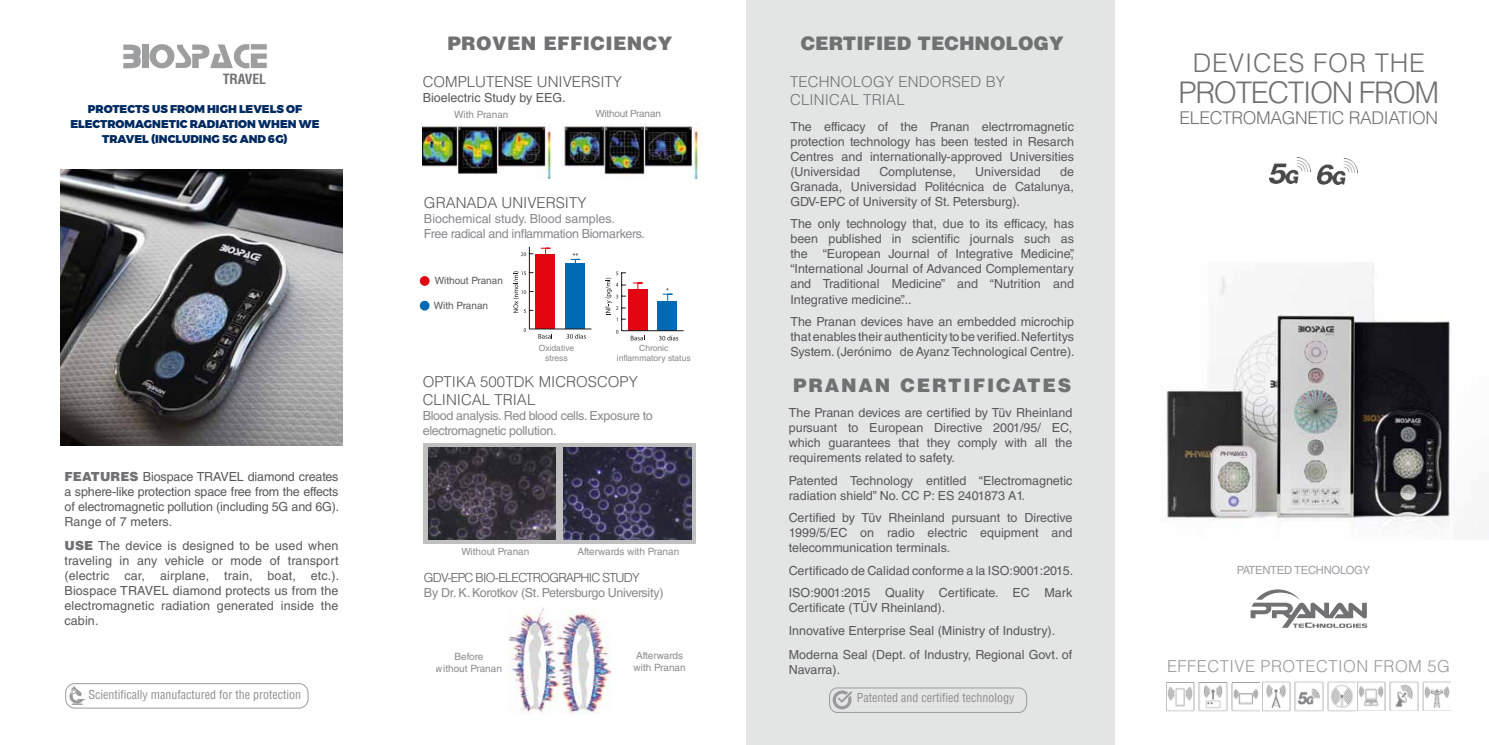
<style>
.page{position:relative;width:1489px;height:745px;background:#fff}
.page>*{position:absolute;margin:0;border:0;box-sizing:border-box;transform-origin:0 0}
.t1{font:300 29.75px "Helvetica LT Std";letter-spacing:-.045em;color:#707172}
.t2{font:300 25.75px "Helvetica LT Std";letter-spacing:.03em;color:#707172}
.t3{font:900 18.62px "Helvetica LT Std";color:#707172}
.t4{font:900 18.62px "Helvetica LT Std";letter-spacing:.1em;color:#707172}
.t5{font:900 18.62px "Helvetica LT Std";letter-spacing:.02em;color:#707172}
.t6{font:300 17.62px "Helvetica LT Std";letter-spacing:-.02em;color:#707172}
.t7{font:300 16.38px "Helvetica LT Std";letter-spacing:.03em;color:#9a9a9d}
.t8{font:300 15px/18px "Helvetica LT Std";color:#58585a}
.t9{font:300 15px/18px "Helvetica LT Std";letter-spacing:.01em;color:#707172}
.t10{font:700 condensed 13.75px "Helvetica LT Std";letter-spacing:-.01em;color:#707172}
.t11{font:12.5px/15px "Helvetica LT Std";color:#58585a;text-align:justify}
.t12{font:12.5px/15px "Helvetica LT Std";letter-spacing:-.025em;color:#87888a}
.t13{font:300 12.5px "Helvetica LT Std";letter-spacing:-.06em;color:#58585a}
.t14{font:condensed 12px "Helvetica";color:#8d8e8c}
.t15{font:900 11.25px/15px "Montserrat";color:#002a60;text-align:center}
.t16{font:11.25px "Helvetica LT Std";letter-spacing:-.025em;color:#9c9e9f}
.t17{font:10px/12px "Helvetica LT Std";color:#58585a;text-align:center}
.t18{font:10px "Helvetica LT Std";letter-spacing:-.02em;color:#58585a}
.t19{font:8.5px/10.2px "Helvetica LT Std";color:#87888a;text-align:center}
.s1{font-weight:900;color:#707172}
</style>
<div class="page">
<img style="left:1166px;top:682px;width:93px;height:30px">
<img style="left:1262px;top:681px;width:92px;height:31px">
<img style="left:1357px;top:681px;width:93px;height:28px">
<svg style="left:1250px;top:589px;width:117px;height:38px"></svg>
<div style="left:746px;top:0;width:368px;height:744px;background:#e3e4e4"></div>
<svg style="left:829px;top:687px;width:197px;height:25px"></svg>
<div style="left:66px;top:683px;width:242px;height:24px;border:1px solid #9a9a9d;border-radius:9px"></div>
<svg style="left:69px;top:685px;width:16px;height:19px"></svg>
<svg style="left:423px;top:443px;width:273px;height:100px;fill:#c0c0c0"></svg>
<img style="left:561px;top:123px;width:139px;height:56px">
<img style="left:423px;top:123px;width:129px;height:56px">
<img style="left:509px;top:607px;width:102px;height:106px">
<svg style="left:605px;top:271px;width:79px;height:69px"></svg>
<svg style="left:513px;top:246px;width:79px;height:92px"></svg>
<div style="left:420px;top:276px;width:9px;height:9px;background:#e30512;border-radius:50%"></div>
<div style="left:420px;top:300px;width:9px;height:10px;background:#0069b3;border-radius:50%"></div>
<img style="left:563px;top:447px;width:128px;height:92px">
<img style="left:428px;top:447px;width:128px;height:92px">
<img style="left:60px;top:169px;width:282px;height:276px">
<svg style="left:123px;top:44px;width:18px;height:24px"></svg>
<div style="left:142px;top:45px;width:6px;height:23px;background:#9c9e9f"></div>
<svg style="left:149px;top:44px;width:118px;height:24px"></svg>
<img style="left:1166px;top:262px;width:322px;height:277px">
<img style="left:1269px;top:158px;width:41px;height:26px">
<img style="left:1317px;top:158px;width:40px;height:26px">
<p class="t10" style="left:223px;top:70px;width:45px">TRAVEL</p>
<p class="t15" style="left:70px;top:102px;width:251px">PROTECTS US FROM HIGH LEVELS OF<br>ELECTROMAGNETIC RADIATION WHEN WE<br>TRAVEL (INCLUDING 5G AND 6G)</p>
<p class="t11" style="left:64px;top:469px;width:276px"><span class="s1">FEATURES</span> Biospace TRAVEL diamond creates a sphere-like protection space free from the effects of electromagnetic pollution (including 5G and 6G).<br>Range of 7 meters.</p>
<p class="t11" style="left:64px;top:537px;width:276px"><span class="s1">USE</span> The device is designed to be used when traveling in any vehicle or mode of transport (electric car, airplane, train, boat, etc.).<br>Biospace TRAVEL diamond protects us from the electromagnetic radiation generated inside the cabin.</p>
<h3 class="t5" style="left:447px;top:31px;width:226px">PROVEN EFFICIENCY</h3>
<p class="t8" style="left:423px;top:72px;width:201px">COMPLUTENSE UNIVERSITY</p>
<p class="t11" style="left:423px;top:89px;width:144px">Bioelectric Study by EEG.</p>
<p class="t17" style="left:454px;top:108px;width:56px">With Pranan</p>
<p class="t18" style="left:595px;top:108px;width:67px">Without Pranan</p>
<p class="t8" style="left:424px;top:193px;width:164px">GRANADA UNIVERSITY</p>
<p class="t12" style="left:424px;top:210px;width:222px">Biochemical study. Blood samples.<br>Free radical and inflammation Biomarkers.</p>
<p class="t17" style="left:435px;top:275px;width:70px">Without Pranan</p>
<p class="t17" style="left:434px;top:299px;width:56px">With Pranan</p>
<p class="t19" style="left:538px;top:342px;width:37px">Oxidative stress</p>
<p class="t19" style="left:617px;top:342px;width:75px">Chronic inflammatory status</p>
<p class="t8" style="left:423px;top:372px;width:217px">OPTIKA 500TDK MICROSCOPY<br>CLINICAL TRIAL</p>
<p class="t12" style="left:423px;top:408px;width:231px">Blood analysis. Red blood cells. Exposure to electromagnetic pollution.</p>
<p class="t17" style="left:461px;top:545px;width:70px">Without Pranan</p>
<p class="t17" style="left:577px;top:545px;width:103px">Afterwards with Pranan</p>
<p class="t13" style="left:424px;top:570px;width:217px">GDV-EPC BIO-ELECTROGRAPHIC STUDY</p>
<p class="t12" style="left:424px;top:585px;width:241px">By Dr. K. Korotkov (St. Petersburgo University)</p>
<p class="t17" style="left:436px;top:650px;width:68px">Before<br>without Pranan</p>
<p class="t17" style="left:633px;top:649px;width:54px;text-align:left">Afterwards with Pranan</p>
<h3 class="t3" style="left:800px;top:31px;width:264px">CERTIFIED TECHNOLOGY</h3>
<p class="t9" style="left:790px;top:72px;width:216px">TECHNOLOGY ENDORSED BY<br>CLINICAL TRIAL</p>
<p class="t11" style="left:790px;top:119px;width:285px">The efficacy of the Pranan electrromagnetic protection technology has been tested in Resarch Centres and internationally-approved Universities (Universidad</p>
<p class="t11" style="left:879px;top:164px;width:78px">Complutense,</p>
<p class="t11" style="left:975px;top:164px;width:67px">Universidad</p>
<p class="t11" style="left:790px;top:164px;width:285px;text-indent:270px">de Granada, Universidad Politécnica de Catalunya, GDV-EPC of University of St. Petersburg).</p>
<p class="t11" style="left:790px;top:216px;width:285px">The only technology that, due to its efficacy, has been published in scientific journals such as the “European Journal of Integrative Medicine”, “International Journal of Advanced Complementary and Traditional Medicine” and “Nutrition and Integrative medicine”...</p>
<p class="t11" style="left:790px;top:314px;width:286px">The Pranan devices have an embedded microchip that enables their authenticity to be verified. Nefertitys System. (Jerónimo de Ayanz Technological Centre).</p>
<h3 class="t4" style="left:793px;top:373px;width:280px">PRANAN CERTIFICATES</h3>
<p class="t11" style="left:788px;top:405px;width:285px">The Pranan devices are certified by Tüv Rheinland pursuant to European Directive 2001/95/ EC, which guarantees that they comply with all the requirements related to safety.</p>
<p class="t11" style="left:788px;top:472px;width:285px">Patented Technology entitled “Electromagnetic radiation shield” No. CC P: ES 2401873 A1.</p>
<p class="t11" style="left:788px;top:510px;width:285px">Certified by Tüv Rheinland pursuant to Directive 1999/5/EC on radio electric equipment and telecommunication terminals.</p>
<p class="t11" style="left:788px;top:558px;width:286px;line-height:22.5px">Certificado de Calidad conforme a la ISO:9001:2015.<br>ISO:9001:2015 Quality Certificate. EC Mark</p>
<p class="t11" style="left:788px;top:596px;width:268px;line-height:22.5px">Certificate (TÜV Rheinland).<br>Innovative Enterprise Seal (Ministry of Industry).</p>
<p class="t11" style="left:788px;top:646px;width:285px">Moderna Seal (Dept. of Industry, Regional Govt. of<br>Navarra).</p>
<p class="t14" style="left:88px;top:686px;width:214px">Scientifically manufactured for the protection</p>
<p class="t14" style="left:856px;top:689px;width:159px">Patented and certified technology</p>
<h2 class="t2" style="left:1192px;top:47px;width:234px">DEVICES FOR THE</h2>
<h1 class="t1" style="left:1178px;top:73px;width:262px">PROTECTION FROM</h1>
<h3 class="t6" style="left:1179px;top:106px;width:260px">ELECTROMAGNETIC RADIATION</h3>
<p class="t16" style="left:1236px;top:563px;width:135px">PATENTED TECHNOLOGY</p>
<h3 class="t7" style="left:1166px;top:656px;width:284px">EFFECTIVE PROTECTION FROM 5G</h3>
</div>
